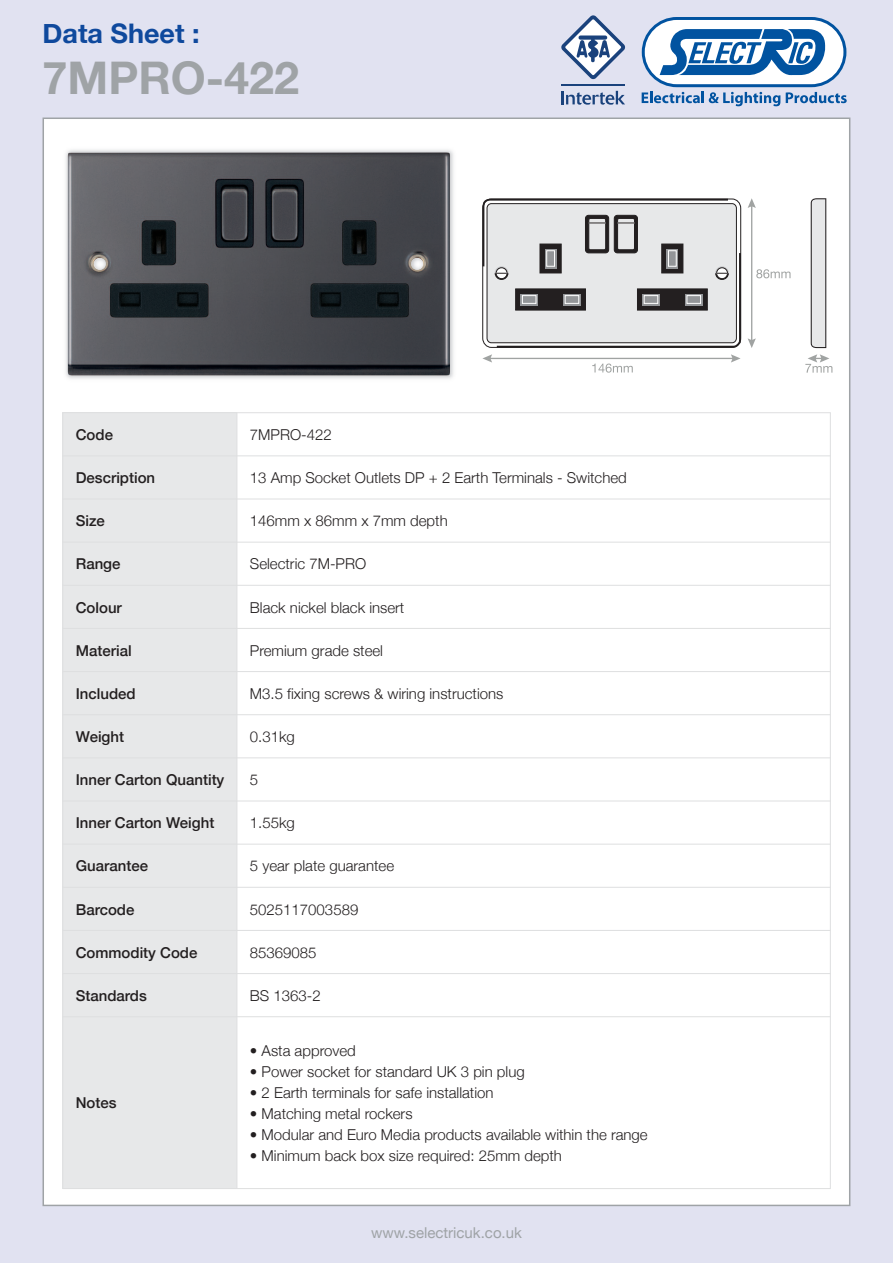
<style>
.page{position:relative;width:893px;height:1263px;background:#e1e2f1}
.page>*{position:absolute;margin:0;border:0;box-sizing:border-box;transform-origin:0 0}
.t1{font:700 45px "Helvetica Neue";color:#9fa3a6}
.t2{font:700 27px "Helvetica Neue";color:#0f499d}
.t3{font:300 15px "Helvetica Neue";color:#231f20}
.t4{font:500 15px "Helvetica Neue";color:#231f20}
.t5{font:15px "Helvetica Neue";color:#9fa3a6}
</style>
<div class="page">
<div style="left:44px;top:119px;width:805px;height:1086px;background:#fff"></div>
<svg style="left:642px;top:17px;width:205px;height:89px"></svg>
<svg style="left:748px;top:198px;width:42px;height:150px"></svg>
<svg style="left:805px;top:354px;width:27px;height:19px"></svg>
<svg style="left:811px;top:198px;width:15px;height:150px;background:#d1d1d2"></svg>
<svg style="left:482px;top:198px;width:260px;height:175px"></svg>
<svg style="left:561px;top:91px;width:64px;height:14px"></svg>
<hr style="left:561px;top:84px;width:64px;height:2px;background:#1a427c">
<svg style="left:561px;top:15px;width:64px;height:65px"></svg>
<img style="left:65px;top:149px;width:389px;height:230px">
<img style="left:68px;top:152px;width:382px;height:224px">
<div style="left:63px;top:412px;width:174px;height:44px;background:#e7e8e9"></div>
<div style="left:63px;top:456px;width:174px;height:43px;background:#e7e8e9"></div>
<div style="left:63px;top:499px;width:174px;height:43px;background:#e7e8e9"></div>
<div style="left:63px;top:542px;width:174px;height:43px;background:#e7e8e9"></div>
<div style="left:63px;top:585px;width:174px;height:43px;background:#e7e8e9"></div>
<div style="left:63px;top:628px;width:174px;height:43px;background:#e7e8e9"></div>
<div style="left:63px;top:671px;width:174px;height:44px;background:#e7e8e9"></div>
<div style="left:63px;top:715px;width:174px;height:43px;background:#e7e8e9"></div>
<div style="left:63px;top:758px;width:174px;height:43px;background:#e7e8e9"></div>
<div style="left:63px;top:801px;width:174px;height:43px;background:#e7e8e9"></div>
<div style="left:63px;top:844px;width:174px;height:43px;background:#e7e8e9"></div>
<div style="left:63px;top:887px;width:174px;height:43px;background:#e7e8e9"></div>
<div style="left:63px;top:930px;width:174px;height:43px;background:#e7e8e9"></div>
<div style="left:63px;top:973px;width:174px;height:44px;background:#e7e8e9"></div>
<div style="left:63px;top:1017px;width:174px;height:172px;background:#e7e8e9"></div>
<hr style="left:63px;top:412px;width:1px;height:777px;background:#dedfe0">
<hr style="left:237px;top:412px;width:1px;height:777px;background:#dedfe0">
<hr style="left:830px;top:412px;width:1px;height:777px;background:#dedfe0">
<hr style="left:63px;top:412px;width:768px;height:1px;background:#dedfe0">
<hr style="left:63px;top:456px;width:768px;height:1px;background:#dedfe0">
<hr style="left:63px;top:499px;width:768px;height:1px;background:#dedfe0">
<hr style="left:63px;top:542px;width:768px;height:1px;background:#dedfe0">
<hr style="left:63px;top:585px;width:768px;height:1px;background:#dedfe0">
<hr style="left:63px;top:628px;width:768px;height:1px;background:#dedfe0">
<hr style="left:63px;top:671px;width:768px;height:1px;background:#dedfe0">
<hr style="left:63px;top:714px;width:768px;height:1px;background:#dedfe0">
<hr style="left:63px;top:758px;width:768px;height:1px;background:#dedfe0">
<hr style="left:63px;top:801px;width:768px;height:1px;background:#dedfe0">
<hr style="left:63px;top:844px;width:768px;height:1px;background:#dedfe0">
<hr style="left:63px;top:887px;width:768px;height:1px;background:#dedfe0">
<hr style="left:63px;top:930px;width:768px;height:1px;background:#dedfe0">
<hr style="left:63px;top:973px;width:768px;height:1px;background:#dedfe0">
<hr style="left:63px;top:1016px;width:768px;height:1px;background:#dedfe0">
<hr style="left:63px;top:1188px;width:768px;height:1px;background:#dedfe0">
<h2 class="t2" style="left:43px;top:17px;width:159px">Data Sheet :</h2>
<h1 class="t1" style="left:43px;top:50px;width:258px">7MPRO-422</h1>
<p class="t4" style="left:76px;top:425px;width:39px">Code</p>
<p class="t3" style="left:250px;top:425px;width:83px">7MPRO-422</p>
<p class="t4" style="left:76px;top:468px;width:81px">Description</p>
<p class="t3" style="left:250px;top:469px;width:378px">13 Amp Socket Outlets DP + 2 Earth Terminals - Switched</p>
<p class="t4" style="left:76px;top:512px;width:31px">Size</p>
<p class="t3" style="left:250px;top:512px;width:199px">146mm x 86mm x 7mm depth</p>
<p class="t4" style="left:76px;top:555px;width:46px">Range</p>
<p class="t3" style="left:250px;top:555px;width:118px">Selectric 7M-PRO</p>
<p class="t4" style="left:76px;top:598px;width:48px">Colour</p>
<p class="t3" style="left:250px;top:598px;width:156px">Black nickel black insert</p>
<p class="t4" style="left:76px;top:641px;width:57px">Material</p>
<p class="t3" style="left:250px;top:641px;width:135px">Premium grade steel</p>
<p class="t4" style="left:76px;top:684px;width:62px">Included</p>
<p class="t3" style="left:250px;top:684px;width:255px">M3.5 fixing screws &amp; wiring instructions</p>
<p class="t4" style="left:76px;top:727px;width:50px">Weight</p>
<p class="t3" style="left:250px;top:727px;width:47px">0.31kg</p>
<p class="t4" style="left:76px;top:770px;width:150px">Inner Carton Quantity</p>
<p class="t3" style="left:250px;top:770px;width:10px">5</p>
<p class="t4" style="left:76px;top:814px;width:140px">Inner Carton Weight</p>
<p class="t3" style="left:250px;top:814px;width:47px">1.55kg</p>
<p class="t4" style="left:76px;top:857px;width:74px">Guarantee</p>
<p class="t3" style="left:250px;top:857px;width:146px">5 year plate guarantee</p>
<p class="t4" style="left:76px;top:900px;width:60px">Barcode</p>
<p class="t3" style="left:250px;top:900px;width:110px">5025117003589</p>
<p class="t4" style="left:76px;top:943px;width:123px">Commodity Code</p>
<p class="t3" style="left:250px;top:943px;width:68px">85369085</p>
<p class="t4" style="left:76px;top:986px;width:73px">Standards</p>
<p class="t3" style="left:250px;top:986px;width:72px">BS 1363-2</p>
<p class="t4" style="left:76px;top:1094px;width:42px">Notes</p>
<p class="t3" style="left:250px;top:1041px;width:107px">• Asta approved</p>
<p class="t3" style="left:250px;top:1062px;width:276px">• Power socket for standard UK 3 pin plug</p>
<p class="t3" style="left:250px;top:1083px;width:245px">• 2 Earth terminals for safe installation</p>
<p class="t3" style="left:250px;top:1104px;width:164px">• Matching metal rockers</p>
<p class="t3" style="left:250px;top:1125px;width:399px">• Modular and Euro Media products available within the range</p>
<p class="t3" style="left:250px;top:1146px;width:314px">• Minimum back box size required: 25mm depth</p>
<p class="t5" style="left:371px;top:1224px;width:152px">www.selectricuk.co.uk</p>
</div>
